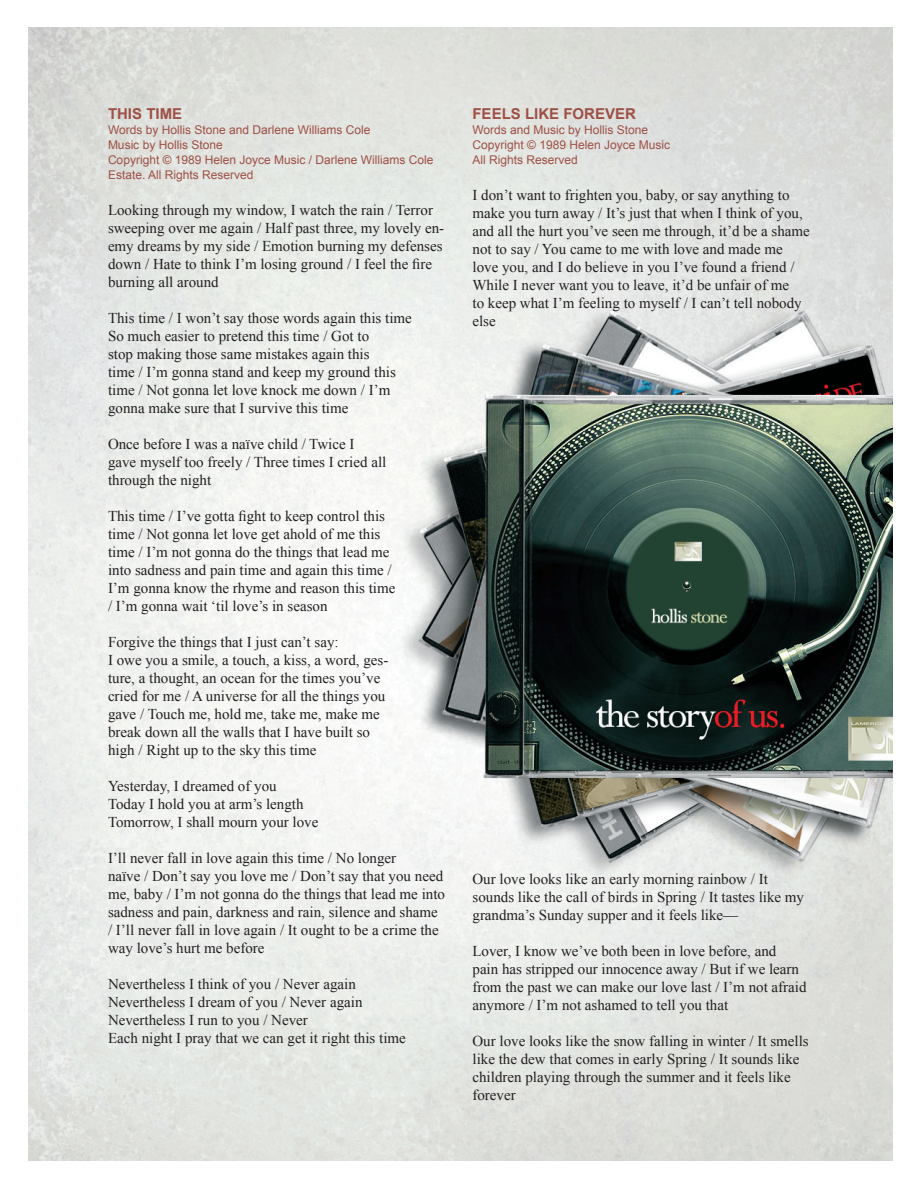
<style>
.page{position:relative;width:918px;height:1188px;background:#fff}
.page>*{position:absolute;margin:0;border:0;box-sizing:border-box;transform-origin:0 0}
.t1{font:15px/18px "Times New Roman";color:#231f20}
.t2{font:700 15px "Arial";color:#9e4f46}
.t3{font:12px/15px "Arial";color:#9e4f46}
</style>
<div class="page">
<img style="left:28px;top:27px;width:864px;height:1134px">
<p class="t2" style="left:108px;top:104px;width:76px">THIS TIME</p>
<p class="t3" style="left:108px;top:122px;width:327px">Words by Hollis Stone and Darlene Williams Cole<br>Music by Hollis Stone<br>Copyright © 1989 Helen Joyce Music / Darlene Williams Cole Estate. All Rights Reserved</p>
<p class="t1" style="left:108px;top:201px;width:338px">Looking through my window, I watch the rain / Terror sweeping over me again / Half past three, my lovely en&shy;emy dreams by my side / Emotion burning my defenses down / Hate to think I’m losing ground / I feel the fire burning all around</p>
<p class="t1" style="left:108px;top:309px;width:305px">This time / I won’t say those words again this time So much easier to pretend this time / Got to<br>stop making those same mistakes again this<br>time / I’m gonna stand and keep my ground this time / Not gonna let love knock me down / I’m gonna make sure that I survive this time</p>
<p class="t1" style="left:108px;top:435px;width:280px">Once before I was a naïve child / Twice I gave myself too freely / Three times I cried all through the night</p>
<p class="t1" style="left:108px;top:507px;width:289px">This time / I’ve gotta fight to keep control this time / Not gonna let love get ahold of me this time / I’m not gonna do the things that lead me into sadness and pain time and again this time / I’m gonna know the rhyme and reason this time / I’m gonna wait ‘til love’s in season</p>
<p class="t1" style="left:108px;top:633px;width:282px">Forgive the things that I just can’t say:<br>I owe you a smile, a touch, a kiss, a word, ges&shy;ture, a thought, an ocean for the times you’ve cried for me / A universe for all the things you gave / Touch me, hold me, take me, make me break down all the walls that I have built so high / Right up to the sky this time</p>
<p class="t1" style="left:108px;top:777px;width:212px">Yesterday, I dreamed of you<br>Today I hold you at arm’s length<br>Tomorrow, I shall mourn your love</p>
<p class="t1" style="left:108px;top:849px;width:339px">I’ll never fall in love again this time / No longer<br>naïve / Don’t say you love me / Don’t say that you need me, baby / I’m not gonna do the things that lead me into sadness and pain, darkness and rain, silence and shame / I’ll never fall in love again / It ought to be a crime the way love’s hurt me before</p>
<p class="t1" style="left:108px;top:975px;width:299px">Nevertheless I think of you / Never again Nevertheless I dream of you / Never again Nevertheless I run to you / Never<br>Each night I pray that we can get it right this time</p>
<p class="t2" style="left:472px;top:104px;width:165px">FEELS LIKE FOREVER</p>
<p class="t3" style="left:472px;top:122px;width:199px">Words and Music by Hollis Stone<br>Copyright © 1989 Helen Joyce Music<br>All Rights Reserved</p>
<p class="t1" style="left:472px;top:186px;width:339px">I don’t want to frighten you, baby, or say anything to make you turn away / It’s just that when I think of you, and all the hurt you’ve seen me through, it’d be a shame not to say / You came to me with love and made me love you, and I do believe in you I’ve found a friend / While I never want you to leave, it’d be unfair of me<br>to keep what I’m feeling to myself / I can’t tell nobody else</p>
<p class="t1" style="left:472px;top:870px;width:333px">Our love looks like an early morning rainbow / It sounds like the call of birds in Spring / It tastes like my grandma’s Sunday supper and it feels like—</p>
<p class="t1" style="left:472px;top:942px;width:336px">Lover, I know we’ve both been in love before, and<br>pain has stripped our innocence away / But if we learn from the past we can make our love last / I’m not afraid anymore / I’m not ashamed to tell you that</p>
<p class="t1" style="left:472px;top:1032px;width:338px">Our love looks like the snow falling in winter / It smells like the dew that comes in early Spring / It sounds like children playing through the summer and it feels like forever</p>
</div>
